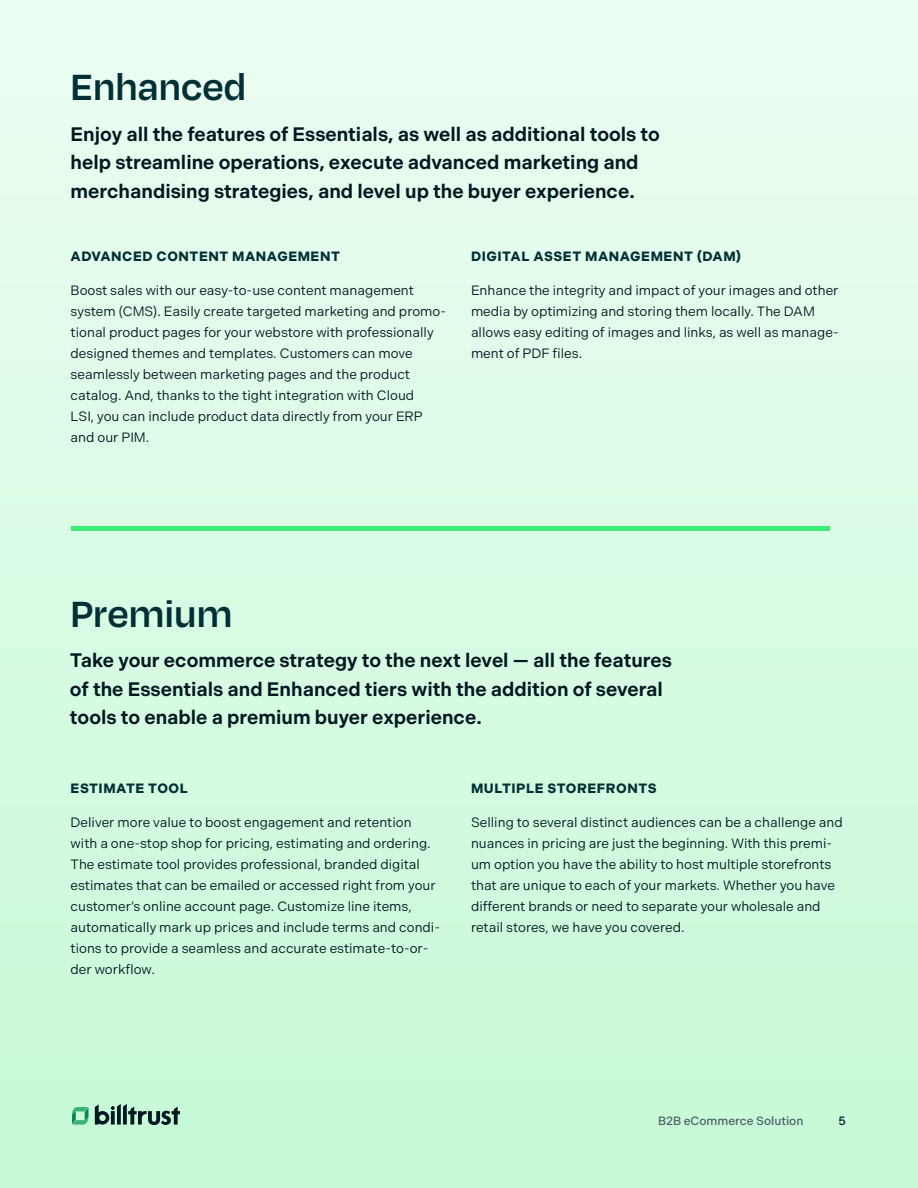
<style>
.page{position:relative;width:918px;height:1188px;background:#fff}
.page>*{position:absolute;margin:0;border:0;box-sizing:border-box;transform-origin:0 0}
.t1{font:600 42px "Degular";color:#003035}
.Body_Copy{font:600 19.5px/28.5px "Indivisible";color:#001821}
.Body_Copy-2{font:13.5px/21px "Indivisible";color:#001821}
.t2{font:700 13.5px "Indivisible";letter-spacing:.04em;color:#003035}
.t3{font:500 12px "Indivisible";color:#4d6069}
.t4{font:500 12px "Indivisible";color:#001821}
</style>
<div class="page">
<div style="left:0;top:0;width:918px;height:1188px;background:linear-gradient(to bottom,#ecfdf1,#c5f9d6)"></div>
<svg style="left:72px;top:1107px;width:16px;height:18px"></svg>
<svg style="left:95px;top:1104px;width:85px;height:21px;background:#6f9586"></svg>
<hr style="left:71px;top:527px;width:759px;height:4px;background:#3eec78">
<h2 class="t1" style="left:71px;top:61px;width:177px">Enhanced</h2>
<p class="Body_Copy" style="left:71px;top:120px;width:591px">Enjoy all the features of Essentials, as well as additional tools to help streamline operations, execute advanced marketing and merchandising strategies, and level up the buyer experience.</p>
<h4 class="t2" style="left:71px;top:248px;width:271px">ADVANCED CONTENT MANAGEMENT</h4>
<p class="Body_Copy-2" style="left:71px;top:280px;width:377px">Boost sales with our easy-to-use content management system (CMS). Easily create targeted marketing and promo&shy;tional product pages for your webstore with professionally designed themes and templates. Customers can move seamlessly between marketing pages and the product catalog. And, thanks to the tight integration with Cloud<br>LSI, you can include product data directly from your ERP and our PIM.</p>
<h4 class="t2" style="left:471px;top:248px;width:272px">DIGITAL ASSET MANAGEMENT (DAM)</h4>
<p class="Body_Copy-2" style="left:471px;top:280px;width:369px">Enhance the integrity and impact of your images and other media by optimizing and storing them locally. The DAM allows easy editing of images and links, as well as manage&shy;ment of PDF files.</p>
<h2 class="t1" style="left:71px;top:587px;width:163px">Premium</h2>
<p class="Body_Copy" style="left:70px;top:646px;width:604px">Take your ecommerce strategy to the next level — all the features of the Essentials and Enhanced tiers with the addition of several tools to enable a premium buyer experience.</p>
<h4 class="t2" style="left:71px;top:780px;width:119px">ESTIMATE TOOL</h4>
<p class="Body_Copy-2" style="left:71px;top:812px;width:371px">Deliver more value to boost engagement and retention with a one-stop shop for pricing, estimating and ordering.<br>The estimate tool provides professional, branded digital estimates that can be emailed or accessed right from your customer’s online account page. Customize line items, automatically mark up prices and include terms and condi&shy;tions to provide a seamless and accurate estimate-to-or&shy;der workflow.</p>
<h4 class="t2" style="left:471px;top:780px;width:187px">MULTIPLE STOREFRONTS</h4>
<p class="Body_Copy-2" style="left:471px;top:812px;width:373px">Selling to several distinct audiences can be a challenge and nuances in pricing are just the beginning. With this premi&shy;um option you have the ability to host multiple storefronts that are unique to each of your markets. Whether you have different brands or need to separate your wholesale and retail stores, we have you covered.</p>
<p class="t3" style="left:658px;top:1114px;width:147px">B2B eCommerce Solution</p>
<p class="t4" style="left:839px;top:1114px;width:9px">5</p>
</div>
